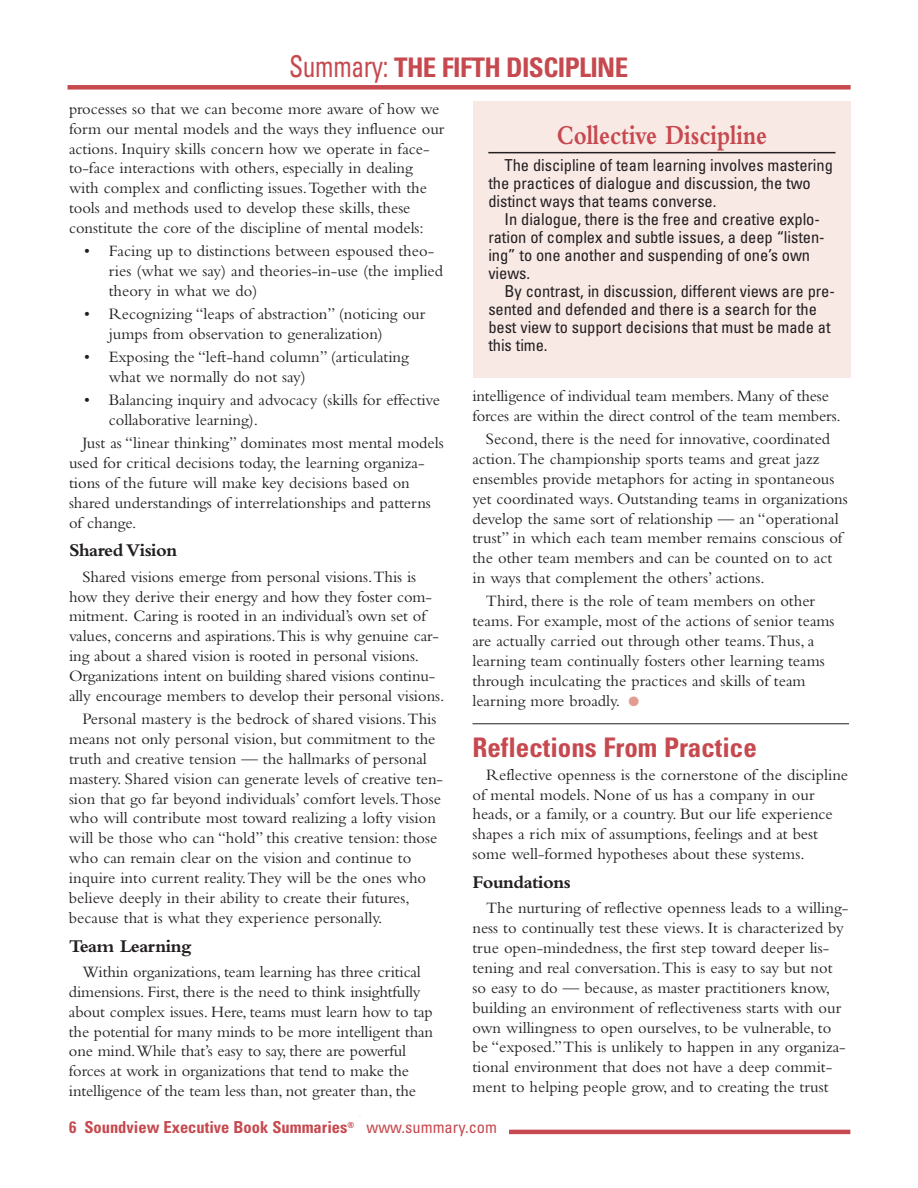
<style>
.page{position:relative;width:918px;height:1188px;background:#fff}
.page>*{position:absolute;margin:0;border:0;box-sizing:border-box;transform-origin:0 0}
.t1{font:700 28.5px "Bembo";color:#c6494f;scale:.8 1}
.t2{font:700 condensed 27px "Univers";letter-spacing:-.025em;color:#c6494f}
.t3{font:700 condensed 27px "Univers";color:#c6494f}
.t4{font:700 18.75px "Bembo";letter-spacing:-.025em;color:#231f20}
.t5{font:16.5px/20px "Bembo";color:#231f20}
.t6{font:condensed 16.5px/18px "Univers";letter-spacing:-.005em;color:#231f20}
.t7{font:700 condensed 16.5px "Univers";color:#c6494f}
.s1{font-weight:400;font-size:30px}
.s2{color:#e19c94}
.s3{font-weight:400}
</style>
<div class="page">
<hr style="left:472px;top:723px;width:377px;height:1px;background:#231f20">
<div style="left:68px;top:85px;width:783px;height:5px;background:#c6494f"></div>
<hr style="left:68px;top:1130px;width:782px;height:4px;background:#c6494f">
<div style="left:473px;top:101px;width:377px;height:277px;background:#f9e9e5"></div>
<hr style="left:488px;top:152px;width:348px;height:1px;background:#231f20">
<div style="left:68px;top:1117px;width:441px;height:25px;background:#fff"></div>
<h2 class="t2" style="left:289px;top:58px;width:341px"><span class="s1">Summary:</span> THE FIFTH DISCIPLINE</h2>
<p class="t5" style="left:69px;top:100px;width:377px">processes so that we can become more aware of how we form our mental models and the ways they influence our actions. Inquiry skills concern how we operate in face&shy;to-face interactions with others, especially in dealing with complex and conflicting issues.Together with the tools and methods used to develop these skills, these constitute the core of the discipline of mental models:</p>
<p class="t5" style="left:109px;top:243px;width:336px;text-indent:-25px">• Facing up to distinctions between espoused theo&shy;ries (what we say) and theories-in-use (the implied theory in what we do)</p>
<p class="t5" style="left:109px;top:306px;width:318px;text-indent:-25px">• Recognizing “leaps of abstraction” (noticing our jumps from observation to generalization)</p>
<p class="t5" style="left:109px;top:349px;width:302px;text-indent:-25px">• Exposing the “left-hand column” (articulating what we normally do not say)</p>
<p class="t5" style="left:109px;top:392px;width:333px;text-indent:-25px">• Balancing inquiry and advocacy (skills for effective collaborative learning).</p>
<p class="t5" style="left:69px;top:435px;width:376px;text-indent:13px">Just as “linear thinking” dominates most mental models used for critical decisions today, the learning organiza&shy;tions of the future will make key decisions based on shared understandings of interrelationships and patterns of change.</p>
<p class="t4" style="left:69px;top:544px;width:110px">Shared Vision</p>
<p class="t5" style="left:69px;top:568px;width:377px;text-indent:13px">Shared visions emerge from personal visions.This is how they derive their energy and how they foster com&shy;mitment. Caring is rooted in an individual’s own set of values, concerns and aspirations.This is why genuine car&shy;ing about a shared vision is rooted in personal visions.<br>Organizations intent on building shared visions continu&shy;ally encourage members to develop their personal visions.</p>
<p class="t5" style="left:69px;top:711px;width:376px;text-indent:14px">Personal mastery is the bedrock of shared visions.This means not only personal vision, but commitment to the truth and creative tension — the hallmarks of personal mastery. Shared vision can generate levels of creative ten&shy;sion that go far beyond individuals’ comfort levels.Those who will contribute most toward realizing a lofty vision will be those who can “hold” this creative tension: those who can remain clear on the vision and continue to inquire into current reality.They will be the ones who believe deeply in their ability to create their futures, because that is what they experience personally.</p>
<p class="t4" style="left:69px;top:939px;width:124px">Team Learning</p>
<p class="t5" style="left:69px;top:964px;width:366px;text-indent:14px">Within organizations, team learning has three critical dimensions. First, there is the need to think insightfully about complex issues. Here, teams must learn how to tap the potential for many minds to be more intelligent than one mind.While that’s easy to say, there are powerful forces at work in organizations that tend to make the intelligence of the team less than, not greater than, the</p>
<h1 class="t1" style="left:557px;top:125px;width:264px">Collective Discipline</h1>
<p class="t6" style="left:488px;top:157px;width:346px;text-indent:16px">The discipline of team learning involves mastering the practices of dialogue and discussion, the two distinct ways that teams converse.</p>
<p class="t6" style="left:488px;top:211px;width:338px;text-indent:16px">In dialogue, there is the free and creative explo&shy;ration of complex and subtle issues, a deep “listen&shy;ing” to one another and suspending of one’s own views.</p>
<p class="t6" style="left:488px;top:283px;width:348px;text-indent:16px">By contrast, in discussion, different views are pre&shy;sented and defended and there is a search for the best view to support decisions that must be made at this time.</p>
<p class="t5" style="left:472px;top:388px;width:370px">intelligence of individual team members. Many of these forces are within the direct control of the team members.</p>
<p class="t5" style="left:472px;top:431px;width:377px;text-indent:14px">Second, there is the need for innovative, coordinated action.The championship sports teams and great jazz ensembles provide metaphors for acting in spontaneous yet coordinated ways. Outstanding teams in organizations develop the same sort of relationship — an “operational trust” in which each team member remains conscious of the other team members and can be counted on to act in ways that complement the others’ actions.</p>
<p class="t5" style="left:472px;top:593px;width:364px;text-indent:14px">Third, there is the role of team members on other teams. For example, most of the actions of senior teams are actually carried out through other teams.Thus, a learning team continually fosters other learning teams through inculcating the practices and skills of team learning more broadly. <span class="s2">●</span></p>
<h2 class="t3" style="left:472px;top:737px;width:286px">Reflections From Practice</h2>
<p class="t5" style="left:472px;top:766px;width:377px;text-indent:14px">Reflective openness is the cornerstone of the discipline of mental models. None of us has a company in our heads, or a family, or a country. But our life experience shapes a rich mix of assumptions, feelings and at best some well-formed hypotheses about these systems.</p>
<p class="t4" style="left:472px;top:876px;width:100px">Foundations</p>
<p class="t5" style="left:472px;top:900px;width:377px;text-indent:14px">The nurturing of reflective openness leads to a willing&shy;ness to continually test these views. It is characterized by true open-mindedness, the first step toward deeper lis&shy;tening and real conversation.This is easy to say but not so easy to do — because, as master practitioners know, building an environment of reflectiveness starts with our own willingness to open ourselves, to be vulnerable, to be “exposed.”This is unlikely to happen in any organiza&shy;tional environment that does not have a deep commit&shy;ment to helping people grow, and to creating the trust</p>
<p class="t7" style="left:69px;top:1121px;width:430px">6 Soundview Executive Book Summaries<sup>®</sup> <span class="s3">www.summary.com</span></p>
</div>
